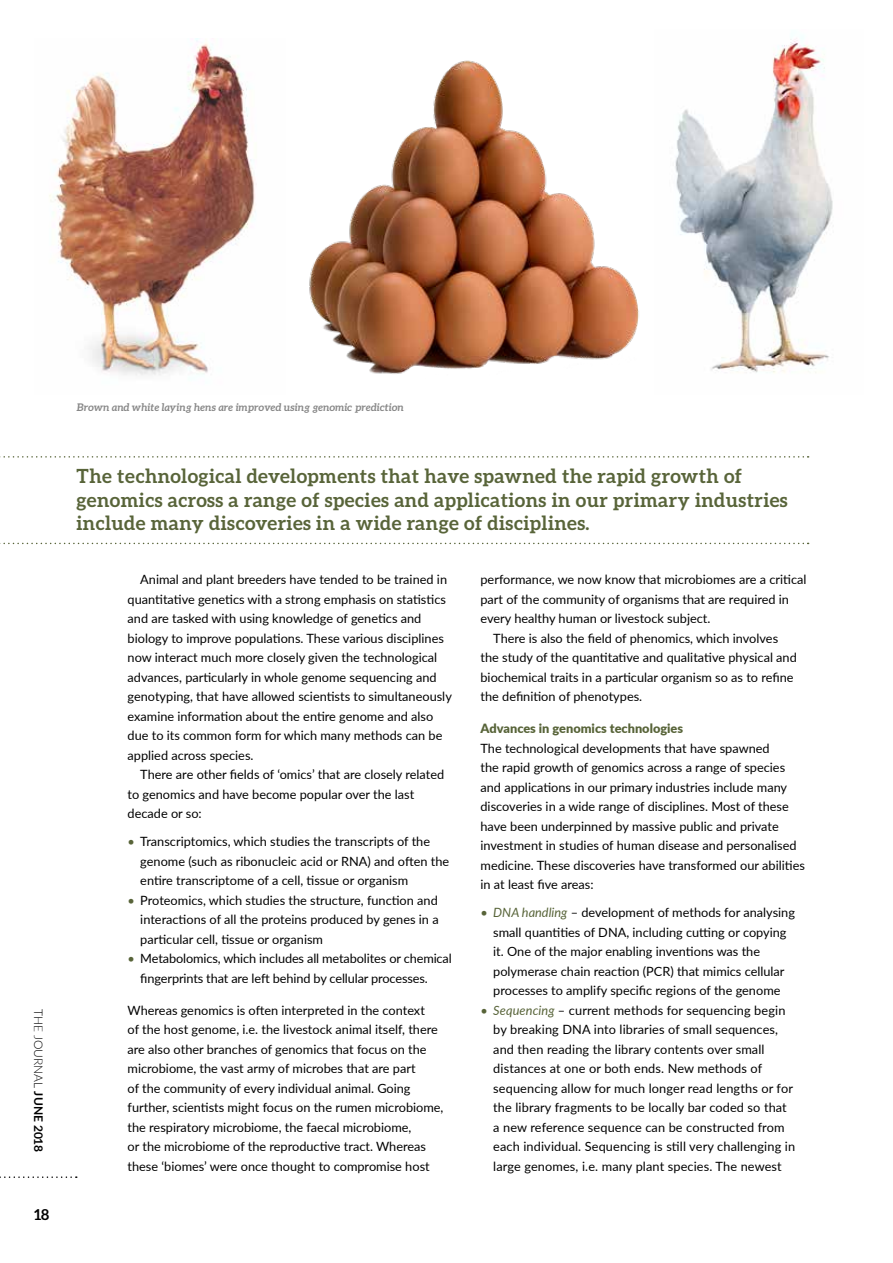
<style>
.page{position:relative;width:893px;height:1263px;background:#fff}
.page>*{position:absolute;margin:0;border:0;box-sizing:border-box;transform-origin:0 0}
.t1{font:700 19.5px/23.4px "Aleo";letter-spacing:.02em;color:#586439}
.t2{font:700 15px "Aleo";color:#000}
.t3{font:12.75px/19.5px "Lato";color:#000}
.t4{font:900 12.75px "Lato";color:#586439}
.t5{font:300 12px "Lato";color:#000}
.t6{font:italic 700 10.5px "Aleo";color:#878787}
.s1{font-weight:700}
.s2{color:#586439}
.s3{font-style:italic;color:#586439}
</style>
<div class="page">
<img style="left:309px;top:37px;width:524px;height:337px">
<img style="left:49px;top:39px;width:206px;height:337px">
<svg style="left:0;top:1176px;width:77px;height:2px"></svg>
<svg style="left:0;top:456px;width:809px;height:2px"></svg>
<svg style="left:0;top:543px;width:809px;height:1px"></svg>
<p class="t5" style="left:47px;top:1009px;width:145px;rotate:90deg">THE JOURNAL <span class="s1">JUNE 2018</span></p>
<p class="t2" style="left:34px;top:1206px;width:17px">18</p>
<p class="t6" style="left:77px;top:401px;width:329px">Brown and white laying hens are improved using genomic prediction</p>
<h1 class="t1" style="left:77px;top:464px;width:713px">The technological developments that have spawned the rapid growth of genomics across a range of species and applications in our primary industries include many discoveries in a wide range of disciplines.</h1>
<p class="t3" style="left:128px;top:569px;width:326px;text-indent:13px">Animal and plant breeders have tended to be trained in quantitative genetics with a strong emphasis on statistics and are tasked with using knowledge of genetics and biology to improve populations. These various disciplines now interact much more closely given the technological advances, particularly in whole genome sequencing and genotyping, that have allowed scientists to simultaneously examine information about the entire genome and also due to its common form for which many methods can be applied across species.</p>
<p class="t3" style="left:128px;top:764px;width:318px;text-indent:13px">There are other fields of ‘omics’ that are closely related to genomics and have become popular over the last decade or so:</p>
<p class="t3" style="left:140px;top:831px;width:310px;text-indent:-13px"><span class="s2">•</span> Transcriptomics, which studies the transcripts of the genome (such as ribonucleic acid or RNA) and often the entire transcriptome of a cell, tissue or organism</p>
<p class="t3" style="left:140px;top:890px;width:300px;text-align:justify;text-indent:-13px"><span class="s2">•</span> Proteomics, which studies the structure, function and interactions of all the proteins produced by genes in a particular cell, tissue or organism</p>
<p class="t3" style="left:140px;top:948px;width:313px;text-indent:-13px"><span class="s2">•</span> Metabolomics, which includes all metabolites or chemical fingerprints that are left behind by cellular processes.</p>
<p class="t3" style="left:128px;top:1000px;width:317px">Whereas genomics is often interpreted in the context<br>of the host genome, i.e. the livestock animal itself, there are also other branches of genomics that focus on the microbiome, the vast army of microbes that are part<br>of the community of every individual animal. Going further, scientists might focus on the rumen microbiome, the respiratory microbiome, the faecal microbiome,<br>or the microbiome of the reproductive tract. Whereas these ‘biomes’ were once thought to compromise host</p>
<p class="t3" style="left:480px;top:569px;width:327px">performance, we now know that microbiomes are a critical</p>
<p class="t3" style="left:480px;top:589px;width:310px">part of the community of organisms that are required in</p>
<p class="t3" style="left:480px;top:608px;width:231px">every healthy human or livestock subject.</p>
<p class="t3" style="left:493px;top:628px;width:286px">There is also the field of phenomics, which involves</p>
<p class="t3" style="left:480px;top:647px;width:318px">the study of the quantitative and qualitative physical and</p>
<p class="t3" style="left:480px;top:667px;width:315px">biochemical traits in a particular organism so as to refine</p>
<p class="t3" style="left:480px;top:686px;width:163px">the definition of phenotypes.</p>
<p class="t4" style="left:480px;top:719px;width:204px">Advances in genomics technologies</p>
<p class="t3" style="left:480px;top:738px;width:326px">The technological developments that have spawned<br>the rapid growth of genomics across a range of species and applications in our primary industries include many discoveries in a wide range of disciplines. Most of these have been underpinned by massive public and private investment in studies of human disease and personalised medicine. These discoveries have transformed our abilities in at least five areas:</p>
<p class="t3" style="left:493px;top:902px;width:303px;text-indent:-13px"><span class="s3">• DNA handling</span> – development of methods for analysing small quantities of DNA, including cutting or copying it. One of the major enabling inventions was the polymerase chain reaction (PCR) that mimics cellular processes to amplify specific regions of the genome</p>
<p class="t3" style="left:493px;top:1000px;width:303px;text-indent:-13px"><span class="s3">• Sequencing</span> – current methods for sequencing begin by breaking DNA into libraries of small sequences, and then reading the library contents over small distances at one or both ends. New methods of sequencing allow for much longer read lengths or for the library fragments to be locally bar coded so that a new reference sequence can be constructed from each individual. Sequencing is still very challenging in large genomes, i.e. many plant species. The newest</p>
</div>
